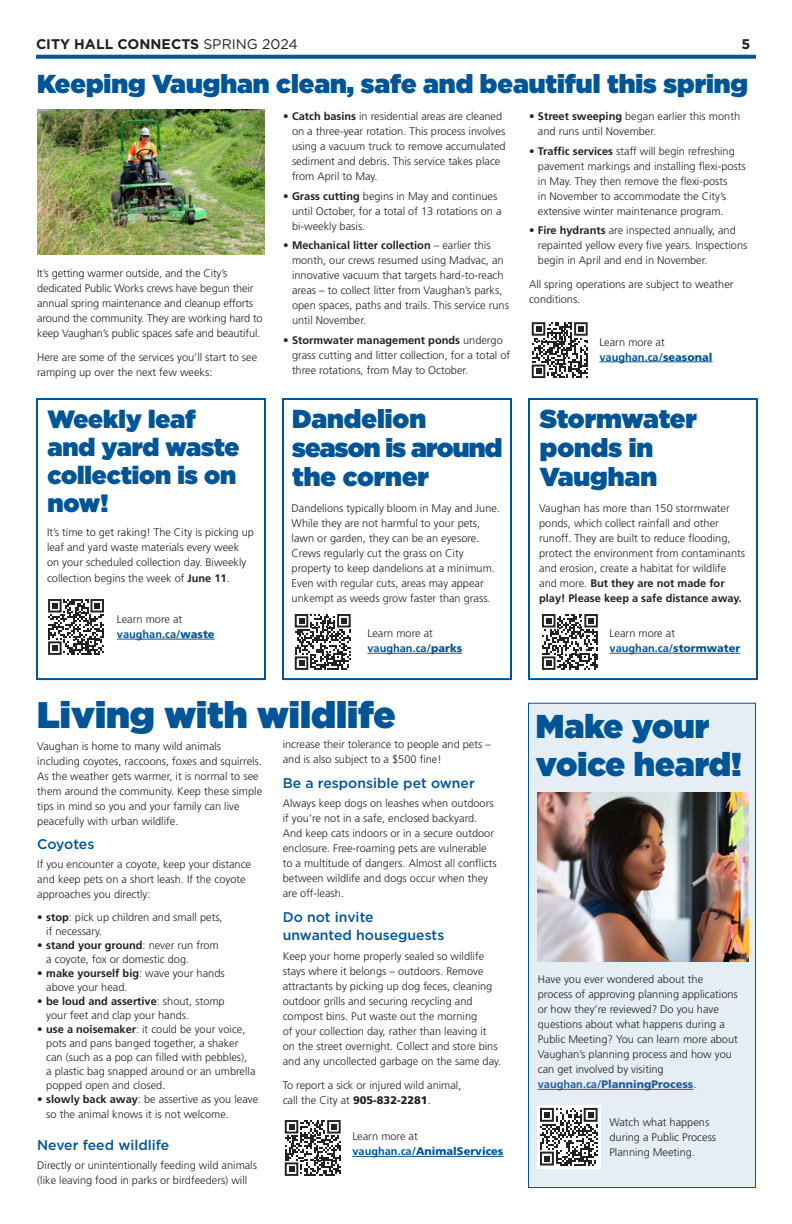
<style>
.page{position:relative;width:792px;height:1224px;background:#fff}
.page>*{position:absolute;margin:0;border:0;box-sizing:border-box;transform-origin:0 0}
.t1{font:900 37px "Gotham";color:#005596}
.t2{font:900 33px/38px "Gotham";color:#005596}
.t3{font:900 26px/29px "Gotham";color:#005596}
.t4{font:900 25px/28px "Gotham";letter-spacing:-.005em;color:#005596}
.t5{font:500 14px/18px "Gotham";color:#005596}
.t6{font:700 14px "Gotham";color:#231f20}
.t7{font:300 11px/15px "Frutiger LT Std";color:#231f20}
.t8{font:900 11px/15px "Frutiger LT Std";color:#005596}
.s1{font-weight:400}
.s2{font-weight:700}
.s3{font-weight:700;color:#005596}
.s4{font-weight:900;color:#005596}
.s5{font-weight:900}
.s6{font-weight:300;color:#231f20}
.s7{font-weight:700;color:#215e9f}
.s8{font-weight:900;color:#215e9f}
</style>
<div class="page">
<svg style="left:36px;top:55px;width:720px;height:4px;background:#11609d"></svg>
<div style="left:528px;top:398px;width:230px;height:282px;border:2px solid #005596"></div>
<hr style="left:610px;top:653px;width:130px;height:1px;background:#005596">
<svg style="left:542px;top:614px;width:56px;height:56px"></svg>
<hr style="left:367px;top:653px;width:95px;height:1px;background:#005596">
<svg style="left:295px;top:614px;width:56px;height:56px"></svg>
<hr style="left:117px;top:639px;width:98px;height:1px;background:#005596">
<svg style="left:48px;top:599px;width:56px;height:56px"></svg>
<hr style="left:599px;top:362px;width:114px;height:1px;background:#005596">
<img style="left:37px;top:109px;width:228px;height:146px">
<svg style="left:532px;top:322px;width:56px;height:56px"></svg>
<div style="left:36px;top:398px;width:230px;height:282px;border:2px solid #005596"></div>
<div style="left:282px;top:398px;width:230px;height:282px;border:2px solid #005596"></div>
<div style="left:528px;top:703px;width:228px;height:485px;background:#e6eef5;border:1px solid #005596"></div>
<hr style="left:538px;top:1089px;width:155px;height:1px;background:#215e9f">
<div style="left:537px;top:1105px;width:63px;height:63px;background:#fff"></div>
<svg style="left:540px;top:1108px;width:58px;height:58px"></svg>
<hr style="left:352px;top:1156px;width:151px;height:1px;background:#005596">
<svg style="left:285px;top:1120px;width:56px;height:56px"></svg>
<img style="left:537px;top:792px;width:212px;height:170px">
<p class="t6" style="left:36px;top:35px;width:263px">CITY HALL CONNECTS <span class="s1">SPRING 2024</span></p>
<p class="t6" style="left:742px;top:35px;width:10px">5</p>
<h3 class="t3" style="left:37px;top:69px;width:713px">Keeping Vaughan clean, safe and beautiful this spring</h3>
<p class="t7" style="left:37px;top:265px;width:227px">It’s getting warmer outside, and the City’s dedicated Public Works crews have begun their annual spring maintenance and cleanup efforts around the community. They are working hard to keep Vaughan’s public spaces safe and beautiful.</p>
<p class="t7" style="left:37px;top:350px;width:222px">Here are some of the services you’ll start to see ramping up over the next few weeks:</p>
<h3 class="t4" style="left:48px;top:404px;width:193px">Weekly leaf and yard waste collection is on now!</h3>
<p class="t7" style="left:47px;top:525px;width:208px">It’s time to get raking! The City is picking up leaf and yard waste materials every week on your scheduled collection day. Biweekly collection begins the week of <span class="s2">June 11</span>.</p>
<p class="t7" style="left:117px;top:612px;width:99px">Learn more at <span class="s3">vaughan.ca/</span><span class="s4">waste</span></p>
<p class="t7" style="left:292px;top:109px;width:215px;text-indent:-9px">• <span class="s2">Catch basins</span> in residential areas are cleaned on a three-year rotation. This process involves using a vacuum truck to remove accumulated sediment and debris. This service takes place from April to May.</p>
<p class="t7" style="left:292px;top:189px;width:211px;text-indent:-9px">• <span class="s2">Grass cutting</span> begins in May and continues until October, for a total of 13 rotations on a bi-weekly basis.</p>
<p class="t7" style="left:292px;top:238px;width:218px;text-indent:-9px">• <span class="s2">Mechanical litter collection</span> – earlier this month, our crews resumed using Madvac, an innovative vacuum that targets hard-to-reach areas – to collect litter from Vaughan’s parks, open spaces, paths and trails. This service runs until November.</p>
<p class="t7" style="left:292px;top:333px;width:220px;text-indent:-9px">• <span class="s2">Stormwater management ponds</span> undergo grass cutting and litter collection, for a total of three rotations, from May to October.</p>
<h3 class="t3" style="left:292px;top:404px;width:212px">Dandelion season is around the corner</h3>
<p class="t7" style="left:292px;top:501px;width:210px">Dandelions typically bloom in May and June.<br>While they are not harmful to your pets, lawn or garden, they can be an eyesore.<br>Crews regularly cut the grass on City property to keep dandelions at a minimum.<br>Even with regular cuts, areas may appear unkempt as weeds grow faster than grass.</p>
<p class="t7" style="left:367px;top:626px;width:96px">Learn more at <span class="s3">vaughan.ca/</span><span class="s4">parks</span></p>
<h1 class="t1" style="left:37px;top:688px;width:360px">Living with wildlife</h1>
<p class="t7" style="left:37px;top:739px;width:226px">Vaughan is home to many wild animals including coyotes, raccoons, foxes and squirrels.<br>As the weather gets warmer, it is normal to see them around the community. Keep these simple tips in mind so you and your family can live peacefully with urban wildlife.</p>
<p class="t5" style="left:37px;top:835px;width:59px">Coyotes</p>
<p class="t7" style="left:37px;top:857px;width:215px">If you encounter a coyote, keep your distance and keep pets on a short leash. If the coyote approaches you directly:</p>
<p class="t7" style="left:46px;top:911px;width:178px;line-height:14px;text-indent:-9px">• <span class="s2">stop</span>: pick up children and small pets, if necessary.</p>
<p class="t7" style="left:46px;top:939px;width:174px;line-height:14px;text-indent:-9px">• <span class="s2">stand your ground</span>: never run from a coyote, fox or domestic dog.</p>
<p class="t7" style="left:46px;top:967px;width:180px;line-height:14px;text-indent:-9px">• <span class="s2">make yourself big</span>: wave your hands above your head.</p>
<p class="t7" style="left:46px;top:995px;width:180px;line-height:14px;text-indent:-9px">• <span class="s2">be loud and assertive</span>: shout, stomp your feet and clap your hands.</p>
<p class="t7" style="left:46px;top:1023px;width:211px;line-height:14px;text-indent:-9px">• <span class="s2">use a noisemaker</span>: it could be your voice, pots and pans banged together, a shaker can (such as a pop can filled with pebbles), a plastic bag snapped around or an umbrella popped open and closed.</p>
<p class="t7" style="left:46px;top:1092px;width:214px;text-indent:-9px">• <span class="s2">slowly back away</span>: be assertive as you leave so the animal knows it is not welcome.</p>
<p class="t5" style="left:37px;top:1136px;width:134px">Never feed wildlife</p>
<p class="t7" style="left:37px;top:1158px;width:221px">Directly or unintentionally feeding wild animals (like leaving food in parks or birdfeeders) will</p>
<p class="t7" style="left:283px;top:737px;width:210px">increase their tolerance to people and pets – and is also subject to a $500 fine!</p>
<p class="t5" style="left:283px;top:774px;width:194px">Be a responsible pet owner</p>
<p class="t7" style="left:283px;top:796px;width:215px">Always keep dogs on leashes when outdoors if you’re not in a safe, enclosed backyard.<br>And keep cats indoors or in a secure outdoor enclosure. Free-roaming pets are vulnerable to a multitude of dangers. Almost all conflicts between wildlife and dogs occur when they are off-leash.</p>
<p class="t5" style="left:283px;top:908px;width:163px">Do not invite unwanted houseguests</p>
<p class="t7" style="left:283px;top:949px;width:220px">Keep your home properly sealed so wildlife stays where it belongs – outdoors. Remove attractants by picking up dog feces, cleaning outdoor grills and securing recycling and compost bins. Put waste out the morning<br>of your collection day, rather than leaving it on the street overnight. Collect and store bins and any uncollected garbage on the same day.</p>
<p class="t7" style="left:283px;top:1078px;width:180px">To report a sick or injured wild animal, call the City at <span class="s5">905-832-2281</span>.</p>
<p class="t8" style="left:352px;top:1129px;width:152px"><span class="s6">Learn more at </span><span class="s2">vaughan.ca/</span>AnimalServices</p>
<p class="t7" style="left:538px;top:109px;width:204px;text-indent:-9px">• <span class="s2">Street sweeping</span> began earlier this month and runs until November.</p>
<p class="t7" style="left:538px;top:144px;width:209px;text-indent:-9px">• <span class="s2">Traffic services</span> staff will begin refreshing pavement markings and installing flexi-posts in May. They then remove the flexi-posts<br>in November to accommodate the City’s extensive winter maintenance program.</p>
<p class="t7" style="left:538px;top:223px;width:211px;text-indent:-9px">• <span class="s2">Fire hydrants</span> are inspected annually, and repainted yellow every five years. Inspections begin in April and end in November.</p>
<p class="t7" style="left:529px;top:277px;width:206px">All spring operations are subject to weather conditions.</p>
<p class="t7" style="left:599px;top:335px;width:115px">Learn more at <span class="s3">vaughan.ca/</span><span class="s4">seasonal</span></p>
<h3 class="t3" style="left:540px;top:404px;width:159px">Stormwater ponds in<br>Vaughan</h3>
<p class="t7" style="left:539px;top:501px;width:207px">Vaughan has more than 150 stormwater ponds, which collect rainfall and other runoff. They are built to reduce flooding, protect the environment from contaminants and erosion, create a habitat for wildlife and more. <span class="s2">But they are not made for play! Please keep a safe distance away.</span></p>
<p class="t7" style="left:610px;top:626px;width:132px">Learn more at <span class="s3">vaughan.ca/</span><span class="s4">stormwater</span></p>
<h2 class="t2" style="left:536px;top:707px;width:207px">Make your voice heard!</h2>
<p class="t7" style="left:538px;top:972px;width:202px">Have you ever wondered about the process of approving planning applications or how they’re reviewed? Do you have questions about what happens during a Public Meeting? You can learn more about Vaughan’s planning process and how you can get involved by visiting <span class="s7">vaughan.ca/</span><span class="s8">PlanningProcess</span>.</p>
<p class="t7" style="left:609px;top:1115px;width:108px">Watch what happens during a Public Process<br>Planning Meeting.</p>
</div>
